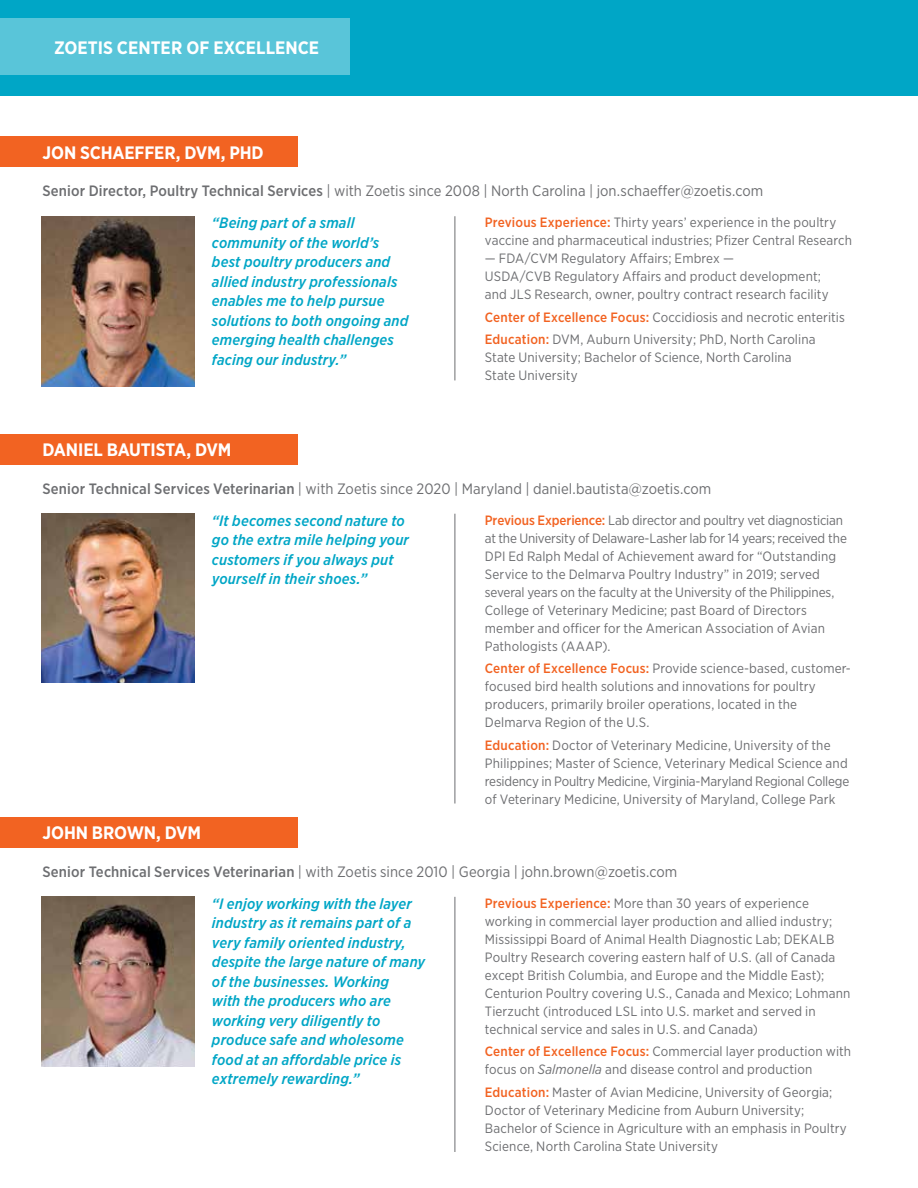
<style>
.page{position:relative;width:918px;height:1188px;background:#fff}
.page>*{position:absolute;margin:0;border:0;box-sizing:border-box;transform-origin:0 0}
.t1{font:700 18px "Gotham Narrow";letter-spacing:-.005em;color:#fff}
.t2{font:italic 500 15px/19.5px "Gotham Narrow";letter-spacing:.01em;color:#00a6c6}
.t3{font:15px "Gotham Narrow";letter-spacing:.005em;color:#6d6e71}
.t4{font:13.5px/18px "Gotham Narrow";letter-spacing:.005em;color:#6d6e71}
.s1{font-weight:500}
.s2{font-weight:500;color:#f26322}
.s3{font-style:italic}
</style>
<div class="page">
<div style="left:0;top:0;width:918px;height:95px;background:#00a6c6"></div>
<div style="left:0;top:18px;width:349px;height:56px;background:#59c5d9"></div>
<div style="left:0;top:137px;width:298px;height:30px;background:#f26322"></div>
<img style="left:41px;top:216px;width:153px;height:170px">
<hr style="left:455px;top:216px;width:1px;height:164px;background:#6d6e71">
<div style="left:0;top:817px;width:298px;height:31px;background:#f26322"></div>
<img style="left:41px;top:896px;width:153px;height:170px">
<hr style="left:455px;top:897px;width:1px;height:255px;background:#6d6e71">
<div style="left:0;top:434px;width:298px;height:31px;background:#f26322"></div>
<img style="left:41px;top:513px;width:153px;height:170px">
<hr style="left:455px;top:514px;width:1px;height:290px;background:#6d6e71">
<h1 class="t1" style="left:54px;top:36px;width:267px">ZOETIS CENTER OF EXCELLENCE</h1>
<h1 class="t1" style="left:43px;top:141px;width:223px">JON SCHAEFFER, DVM, PHD</h1>
<p class="t3" style="left:43px;top:181px;width:722px"><span class="s1">Senior Director, Poultry Technical Services</span> | with Zoetis since 2008 | North Carolina | jon.schaeffer@zoetis.com</p>
<p class="t2" style="left:212px;top:213px;width:198px">“Being part of a small community of the world’s best poultry producers and allied industry professionals enables me to help pursue solutions to both ongoing and emerging health challenges facing our industry.”</p>
<h1 class="t1" style="left:43px;top:438px;width:190px">DANIEL BAUTISTA, DVM</h1>
<p class="t4" style="left:485px;top:213px;width:369px"><span class="s2">Previous Experience:</span> Thirty years’ experience in the poultry vaccine and pharmaceutical industries; Pfizer Central Research</p>
<p class="t4" style="left:485px;top:249px;width:345px">— FDA/CVM Regulatory Affairs; Embrex —<br>USDA/CVB Regulatory Affairs and product development; and JLS Research, owner, poultry contract research facility</p>
<p class="t4" style="left:485px;top:305px;width:362px;line-height:22.6px"><span class="s2">Center of Excellence Focus:</span> Coccidiosis and necrotic enteritis<br><span class="s2">Education:</span> DVM, Auburn University; PhD, North Carolina</p>
<p class="t4" style="left:485px;top:348px;width:308px">State University; Bachelor of Science, North Carolina<br>State University</p>
<p class="t3" style="left:43px;top:479px;width:670px"><span class="s1">Senior Technical Services Veterinarian</span> | with Zoetis since 2020 | Maryland | daniel.bautista@zoetis.com</p>
<p class="t2" style="left:212px;top:511px;width:199px">“It becomes second nature to go the extra mile helping your customers if you always put yourself in their shoes.”</p>
<h1 class="t1" style="left:43px;top:822px;width:160px">JOHN BROWN, DVM</h1>
<p class="t4" style="left:485px;top:511px;width:364px"><span class="s2">Previous Experience:</span> Lab director and poultry vet diagnostician at the University of Delaware-Lasher lab for 14 years; received the DPI Ed Ralph Medal of Achievement award for “Outstanding Service to the Delmarva Poultry Industry” in 2019; served several years on the faculty at the University of the Philippines, College of Veterinary Medicine; past Board of Directors member and officer for the American Association of Avian Pathologists (AAAP).</p>
<p class="t4" style="left:485px;top:659px;width:368px"><span class="s2">Center of Excellence Focus:</span> Provide science-based, customer&shy;focused bird health solutions and innovations for poultry producers, primarily broiler operations, located in the Delmarva Region of the U.S.</p>
<p class="t4" style="left:485px;top:736px;width:366px"><span class="s2">Education:</span> Doctor of Veterinary Medicine, University of the Philippines; Master of Science, Veterinary Medical Science and residency in Poultry Medicine, Virginia-Maryland Regional College of Veterinary Medicine, University of Maryland, College Park</p>
<p class="t3" style="left:43px;top:862px;width:636px"><span class="s1">Senior Technical Services Veterinarian</span> | with Zoetis since 2010 | Georgia | john.brown@zoetis.com</p>
<p class="t2" style="left:212px;top:894px;width:215px">“I enjoy working with the layer industry as it remains part of a very family oriented industry, despite the large nature of many of the businesses. Working<br>with the producers who are working very diligently to produce safe and wholesome food at an affordable price is extremely rewarding.”</p>
<p class="t4" style="left:485px;top:894px;width:367px"><span class="s2">Previous Experience:</span> More than 30 years of experience working in commercial layer production and allied industry; Mississippi Board of Animal Health Diagnostic Lab; DEKALB Poultry Research covering eastern half of U.S. (all of Canada except British Columbia, and Europe and the Middle East); Centurion Poultry covering U.S., Canada and Mexico; Lohmann Tierzucht (introduced LSL into U.S. market and served in technical service and sales in U.S. and Canada)</p>
<p class="t4" style="left:485px;top:1042px;width:368px"><span class="s2">Center of Excellence Focus:</span> Commercial layer production with focus on <span class="s3">Salmonella</span> and disease control and production</p>
<p class="t4" style="left:485px;top:1083px;width:363px"><span class="s2">Education:</span> Master of Avian Medicine, University of Georgia; Doctor of Veterinary Medicine from Auburn University; Bachelor of Science in Agriculture with an emphasis in Poultry Science, North Carolina State University</p>
</div>
